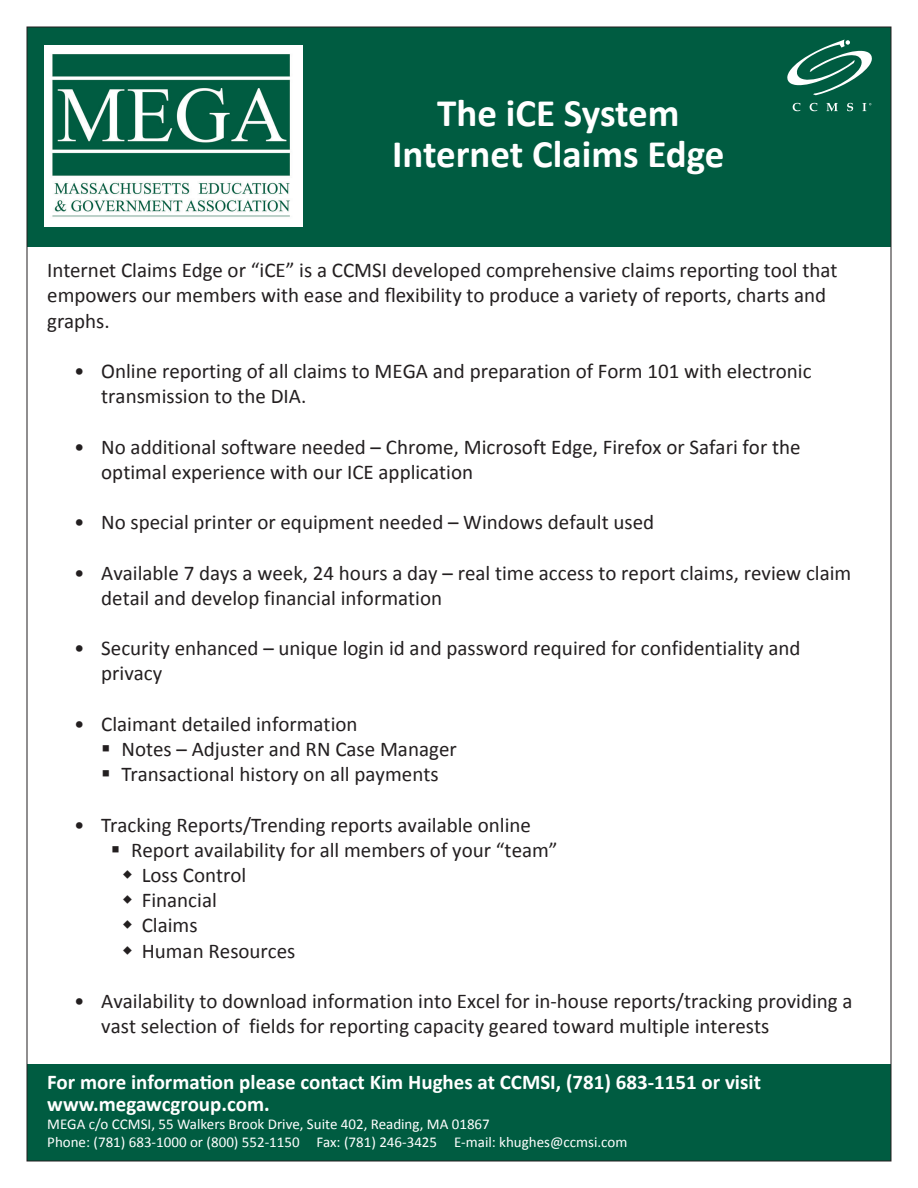
<style>
.page{position:relative;width:918px;height:1188px;background:#fff}
.page>*{position:absolute;margin:0;border:0;box-sizing:border-box;transform-origin:0 0}
.t1{font:700 39px "Calibri";color:#fff}
.t2{font:21px/25.2px "Calibri";color:#231f20}
.t3{font:700 21px "Calibri";color:#fff}
.t4{font:15px "Calibri";color:#fff}
</style>
<div class="page">
<div style="left:27px;top:27px;width:864px;height:219px;background:#005c41"></div>
<img style="left:44px;top:45px;width:258px;height:182px">
<svg style="left:787px;top:40px;width:85px;height:55px"></svg>
<svg style="left:793px;top:103px;width:7px;height:8px"></svg>
<svg style="left:810px;top:103px;width:7px;height:8px"></svg>
<svg style="left:827px;top:103px;width:11px;height:8px"></svg>
<svg style="left:847px;top:103px;width:6px;height:8px"></svg>
<svg style="left:862px;top:103px;width:9px;height:8px"></svg>
<div style="left:27px;top:1065px;width:864px;height:96px;background:#005c41"></div>
<p class="t1" style="left:437px;top:89px;width:244px">The iCE System</p>
<p class="t1" style="left:392px;top:129px;width:334px">Internet Claims Edge</p>
<p class="t2" style="left:47px;top:258px;width:792px">Internet Claims Edge or “iCE” is a CCMSI developed comprehensive claims reporting tool that empowers our members with ease and flexibility to produce a variety of reports, charts and graphs.</p>
<p class="t2" style="left:101px;top:359px;width:712px;text-indent:-27px">• Online reporting of all claims to MEGA and preparation of Form 101 with electronic transmission to the DIA.</p>
<p class="t2" style="left:101px;top:434px;width:701px;text-indent:-27px">• No additional software needed – Chrome, Microsoft Edge, Firefox or Safari for the optimal experience with our ICE application</p>
<p class="t2" style="left:74px;top:510px;width:581px">• No special printer or equipment needed – Windows default used</p>
<p class="t2" style="left:101px;top:560px;width:752px;text-indent:-27px">• Available 7 days a week, 24 hours a day – real time access to report claims, review claim detail and develop financial information</p>
<p class="t2" style="left:101px;top:636px;width:701px;text-indent:-27px">• Security enhanced – unique login id and password required for confidentiality and privacy</p>
<p class="t2" style="left:122px;top:711px;width:337px;text-indent:-47px">• Claimant detailed information<br>Notes – Adjuster and RN Case Manager<br>Transactional history on all payments</p>
<p class="t2" style="left:74px;top:812px;width:458px">• Tracking Reports/Trending reports available online</p>
<p class="t2" style="left:131px;top:837px;width:428px">Report availability for all members of your “team”</p>
<p class="t2" style="left:142px;top:863px;width:106px">Loss Control</p>
<p class="t2" style="left:142px;top:888px;width:77px">Financial</p>
<p class="t2" style="left:142px;top:913px;width:57px">Claims</p>
<p class="t2" style="left:142px;top:938px;width:155px">Human Resources</p>
<p class="t2" style="left:101px;top:989px;width:753px;text-indent:-27px">• Availability to download information into Excel for in-house reports/tracking providing a vast selection of fields for reporting capacity geared toward multiple interests</p>
<p class="t3" style="left:47px;top:1069px;width:715px">For more information please contact Kim Hughes at CCMSI, (781) 683-1151 or visit</p>
<p class="t3" style="left:47px;top:1090px;width:224px">www.megawcgroup.com.</p>
<p class="t4" style="left:47px;top:1114px;width:444px">MEGA c/o CCMSI, 55 Walkers Brook Drive, Suite 402, Reading, MA 01867</p>
<p class="t4" style="left:47px;top:1132px;width:582px">Phone: (781) 683-1000 or (800) 552-1150 Fax: (781) 246-3425 E-mail: khughes@ccmsi.com</p>
</div>
